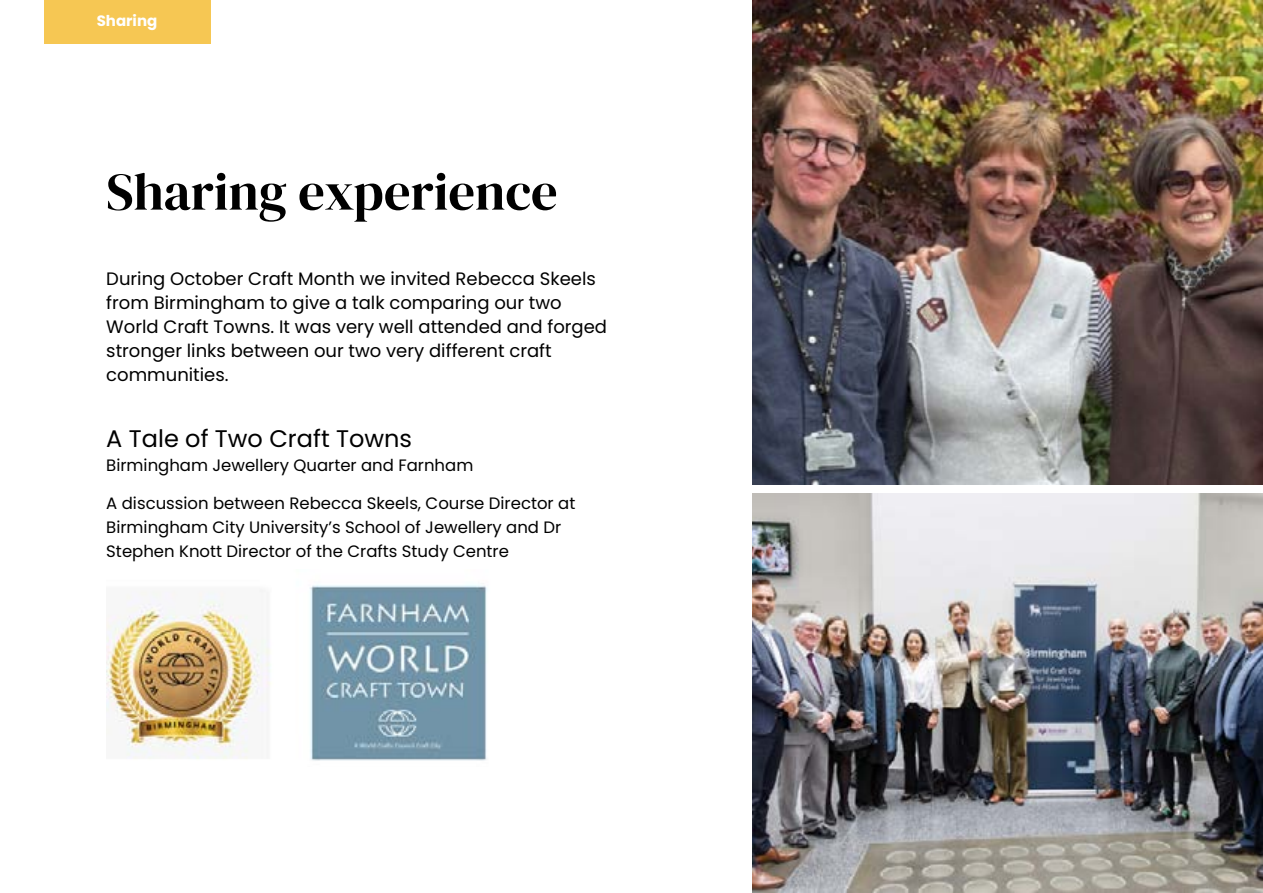
<style>
.page{position:relative;width:1263px;height:893px;background:#fff}
.page>*{position:absolute;margin:0;border:0;box-sizing:border-box;transform-origin:0 0}
.t1{font:52.5px "DM Serif Display";color:#000}
.t2{font:24px "Poppins";color:#000}
.t3{font:18px/24px "Poppins";color:#000}
.t4{font:16.5px/24px "Poppins";color:#000}
.t5{font:700 15px "Poppins";color:#fff}
</style>
<div class="page">
<img style="left:753px;top:0;width:510px;height:485px">
<img style="left:753px;top:493px;width:510px;height:400px">
<img style="left:106px;top:584px;width:382px;height:177px">
<div style="left:44px;top:0;width:166px;height:44px;background:#f6c753"></div>
<p class="t5" style="left:97px;top:12px;width:62px">Sharing</p>
<h1 class="t1" style="left:106px;top:161px;width:453px">Sharing experience</h1>
<p class="t3" style="left:106px;top:266px;width:502px">During October Craft Month we invited Rebecca Skeels from Birmingham to give a talk comparing our two World Craft Towns. It was very well attended and forged stronger links between our two very different craft communities.</p>
<h2 class="t2" style="left:106px;top:425px;width:307px">A Tale of Two Craft Towns</h2>
<p class="t4" style="left:106px;top:454px;width:368px">Birmingham Jewellery Quarter and Farnham</p>
<p class="t4" style="left:106px;top:491px;width:470px">A discussion between Rebecca Skeels, Course Director at<br>Birmingham City University’s School of Jewellery and Dr<br>Stephen Knott Director of the Crafts Study Centre</p>
</div>
